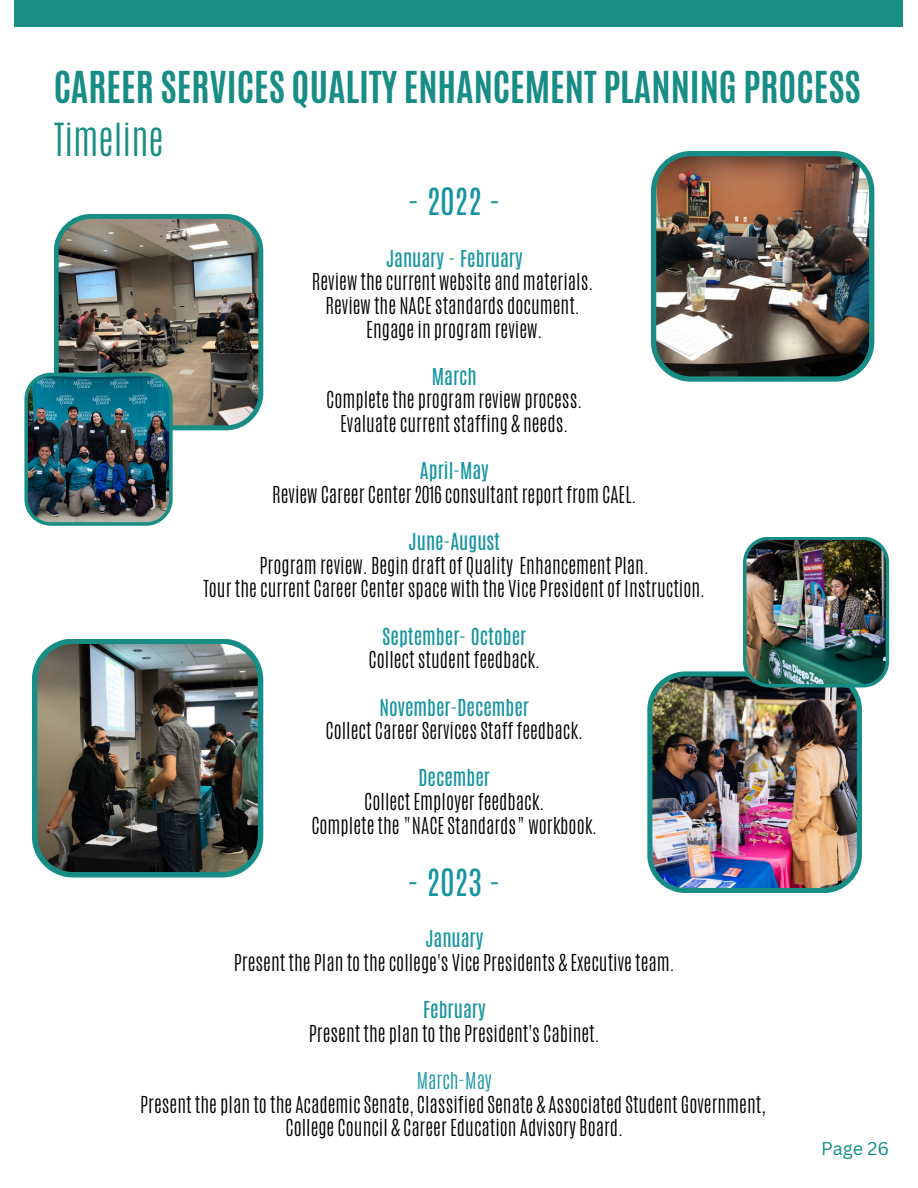
<style>
.page{position:relative;width:918px;height:1188px;background:#fff}
.page>*{position:absolute;margin:0;border:0;box-sizing:border-box;transform-origin:0 0}
.t1{font:300 38.1px "Antonio";color:#178d86}
.t2{font:700 36.75px "Antonio";color:#178d86}
.t3{font:31.5px "Antonio";color:#1695a0}
.t4{font:300 19.5px/23.7px "Antonio";color:#000;text-align:center}
.t5{font:19.5px "Antonio";color:#1695a0}
.t6{font:300 19.5px "Antonio";color:#1695a0}
.t7{font:18px "Canva Sans";color:#178d86}
</style>
<div class="page">
<div style="left:15px;top:0;width:888px;height:27px;background:#178d86"></div>
<img style="left:647px;top:671px;width:215px;height:222px">
<img style="left:743px;top:537px;width:146px;height:150px">
<img style="left:54px;top:214px;width:209px;height:216px">
<img style="left:32px;top:639px;width:231px;height:239px">
<img style="left:651px;top:151px;width:223px;height:231px">
<img style="left:24px;top:373px;width:149px;height:153px">
<h2 class="t2" style="left:54px;top:61px;width:809px">CAREER SERVICES QUALITY ENHANCEMENT PLANNING PROCESS</h2>
<h1 class="t1" style="left:54px;top:112px;width:111px">Timeline</h1>
<h3 class="t3" style="left:408px;top:179px;width:94px">- 2022 -</h3>
<p class="t5" style="left:386px;top:244px;width:138px">January - February</p>
<p class="t4" style="left:312px;top:270px;width:283px">Review the current website and materials.<br>Review the NACE standards document.<br>Engage in program review.</p>
<p class="t5" style="left:432px;top:363px;width:46px">March</p>
<p class="t4" style="left:326px;top:388px;width:258px">Complete the program review process.<br>Evaluate current staffing &amp; needs.</p>
<p class="t5" style="left:420px;top:457px;width:70px">April-May</p>
<p class="t4" style="left:272px;top:483px;width:366px">Review Career Center 2016 consultant report from CAEL.</p>
<p class="t5" style="left:409px;top:528px;width:93px">June-August</p>
<p class="t4" style="left:203px;top:554px;width:503px">Program review. Begin draft of Quality Enhancement Plan.<br>Tour the current Career Center space with the Vice President of Instruction.</p>
<p class="t5" style="left:382px;top:622px;width:146px">September- October</p>
<p class="t4" style="left:369px;top:648px;width:173px">Collect student feedback.</p>
<p class="t5" style="left:380px;top:693px;width:151px">November-December</p>
<p class="t4" style="left:326px;top:719px;width:259px">Collect Career Services Staff feedback.</p>
<p class="t5" style="left:419px;top:764px;width:73px">December</p>
<p class="t4" style="left:311px;top:790px;width:288px">Collect Employer feedback.<br>Complete the "NACE Standards" workbook.</p>
<h3 class="t3" style="left:408px;top:860px;width:94px">- 2023 -</h3>
<p class="t5" style="left:425px;top:925px;width:59px">January</p>
<p class="t4" style="left:234px;top:951px;width:443px">Present the Plan to the college's Vice Presidents &amp; Executive team.</p>
<p class="t5" style="left:423px;top:996px;width:64px">February</p>
<p class="t4" style="left:309px;top:1022px;width:292px">Present the plan to the President's Cabinet.</p>
<p class="t6" style="left:417px;top:1067px;width:77px">March-May</p>
<p class="t4" style="left:140px;top:1093px;width:627px">Present the plan to the Academic Senate, Classified Senate &amp; Associated Student Government,<br>College Council &amp; Career Education Advisory Board.</p>
<p class="t7" style="left:821px;top:1136px;width:69px">Page 26</p>
</div>
